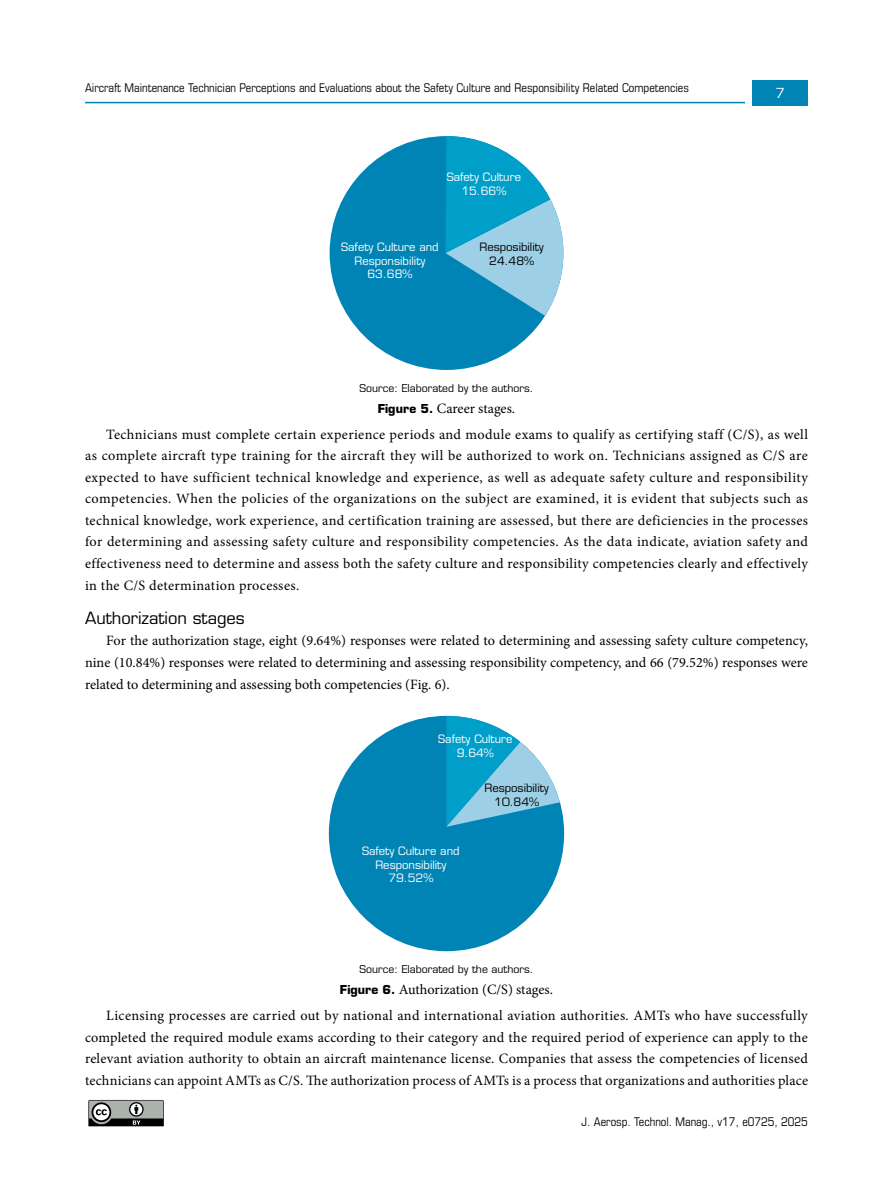
<style>
.page{position:relative;width:893px;height:1191px;background:#fff}
.page>*{position:absolute;margin:0;border:0;box-sizing:border-box;transform-origin:0 0}
.t1{font:16.5px "Eurostile LT Std";color:#000}
.t2{font:14.25px/21.6px "Minion Pro";letter-spacing:.02em;color:#000;text-align:justify}
.t3{font:13.5px "Eurostile LT Std";color:#fff}
.t4{font:condensed 12px "Eurostile LT Std";color:#000}
.t5{font:11.25px/13.5px "Eurostile LT Std";color:#fff;text-align:center}
.t6{font:11.25px/13.5px "Eurostile LT Std";color:#000;text-align:center}
.t7{font:10.5px "Eurostile LT Std";color:#000}
.s1{font-family:"Eurostile LT Std";font-weight:700;font-size:12px}
</style>
<div class="page">
<hr style="left:85px;top:102px;width:660px;height:1px;background:#0084b6">
<div style="left:753px;top:81px;width:55px;height:25px;background:#0084b6"></div>
<svg style="left:88px;top:1100px;width:76px;height:27px;background:#777b78"></svg>
<div style="left:330px;top:136px;width:233px;height:234px;background:#0084b6;border-radius:50%"></div>
<svg style="left:445px;top:136px;width:118px;height:180px"></svg>
<div style="left:329px;top:716px;width:235px;height:235px;background:#0084b6;border-radius:50%"></div>
<svg style="left:446px;top:716px;width:114px;height:110px"></svg>
<p class="t4" style="left:85px;top:80px;width:605px">Aircraft Maintenance Technician Perceptions and Evaluations about the Safety Culture and Responsibility Related Competencies</p>
<p class="t3" style="left:776px;top:85px;width:11px">7</p>
<p class="t5" style="left:447px;top:170px;width:76px">Safety Culture<br>15.66%</p>
<p class="t5" style="left:341px;top:241px;width:99px">Safety Culture and<br>Responsibility<br>63.68%</p>
<p class="t6" style="left:479px;top:240px;width:66px">Resposibility<br>24.48%</p>
<p class="t7" style="left:360px;top:381px;width:175px">Source: Elaborated by the authors.</p>
<p class="t2" style="left:106px;top:395px;width:703px;line-height:25.8px;text-indent:272px"><span class="s1">Figure 5.</span> Career stages.<br>Technicians must complete certain experience periods and module exams to qualify as certifying staff (C/S), as well</p>
<p class="t2" style="left:85px;top:445px;width:725px">as complete aircraft type training for the aircraft they will be authorized to work on. Technicians assigned as C/S are expected to have sufficient technical knowledge and experience, as well as adequate safety culture and responsibility competencies. When the policies of the organizations on the subject are examined, it is evident that subjects such as technical knowledge, work experience, and certification training are assessed, but there are deficiencies in the processes for determining and assessing safety culture and responsibility competencies. As the data indicate, aviation safety and effectiveness need to determine and assess both the safety culture and responsibility competencies clearly and effectively in the C/S determination processes.</p>
<p class="t1" style="left:85px;top:608px;width:161px">Authorization stages</p>
<p class="t2" style="left:85px;top:630px;width:724px;text-indent:21px">For the authorization stage, eight (9.64%) responses were related to determining and assessing safety culture competency, nine (10.84%) responses were related to determining and assessing responsibility competency, and 66 (79.52%) responses were related to determining and assessing both competencies (Fig. 6).</p>
<p class="t5" style="left:438px;top:732px;width:76px">Safety Culture<br>9.64%</p>
<p class="t6" style="left:484px;top:781px;width:66px">Resposibility<br>10.84%</p>
<p class="t5" style="left:362px;top:844px;width:99px">Safety Culture and<br>Responsibility<br>79.52%</p>
<p class="t7" style="left:360px;top:962px;width:175px">Source: Elaborated by the authors.</p>
<p class="t2" style="left:106px;top:976px;width:703px;line-height:25.8px;text-indent:234px"><span class="s1">Figure 6.</span> Authorization (C/S) stages.<br>Licensing processes are carried out by national and international aviation authorities. AMTs who have successfully</p>
<p class="t2" style="left:85px;top:1026px;width:725px">completed the required module exams according to their category and the required period of experience can apply to the relevant aviation authority to obtain an aircraft maintenance license. Companies that assess the competencies of licensed technicians can appoint AMTs as C/S. The authorization process of AMTs is a process that organizations and authorities place</p>
<p class="t4" style="left:582px;top:1114px;width:228px">J. Aerosp. Technol. Manag., v17, e0725, 2025</p>
</div>
